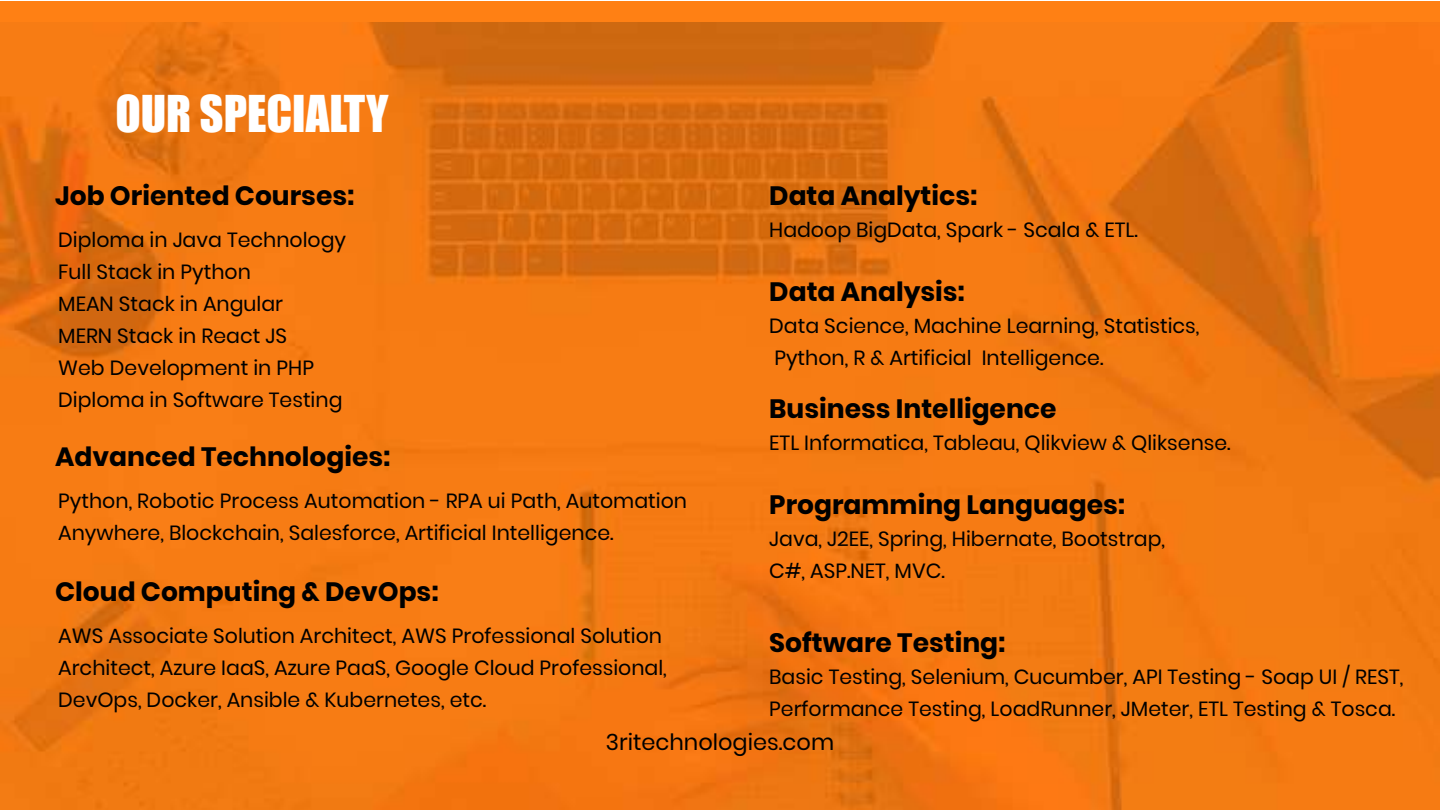
<style>
.page{position:relative;width:1440px;height:810px;background:#fff}
.page>*{position:absolute;margin:0;border:0;box-sizing:border-box;transform-origin:0 0}
.t1{font:46.6px "Impact";color:#fff}
.t2{font:700 26.5px "Poppins";color:#000}
.t3{font:22.5px "Poppins";color:#000}
.t4{font:20.5px/32px "Poppins";color:#000}
</style>
<div class="page">
<div style="left:0;top:1px;width:1440px;height:5px;background:#ff8014"></div>
<img style="left:0;top:22px;width:1440px;height:788px">
<div style="left:0;top:2px;width:1440px;height:20px;background:#ff8014"></div>
<h1 class="t1" style="left:115px;top:77px;width:275px">OUR SPECIALTY</h1>
<p class="t2" style="left:55px;top:180px;width:301px">Job Oriented Courses:</p>
<p class="t2" style="left:769px;top:180px;width:210px">Data Analytics:</p>
<p class="t4" style="left:769px;top:213px;width:370px">Hadoop BigData, Spark - Scala &amp; ETL.</p>
<p class="t2" style="left:769px;top:276px;width:197px">Data Analysis:</p>
<p class="t4" style="left:769px;top:310px;width:432px">Data Science, Machine Learning, Statistics,<br>Python, R &amp; Artificial Intelligence.</p>
<p class="t2" style="left:769px;top:393px;width:289px">Business Intelligence</p>
<p class="t4" style="left:769px;top:427px;width:463px">ETL Informatica, Tableau, Qlikview &amp; Qliksense.</p>
<p class="t2" style="left:769px;top:489px;width:357px">Programming Languages:</p>
<p class="t4" style="left:769px;top:523px;width:397px">Java, J2EE, Spring, Hibernate, Bootstrap,<br>C#, ASP.NET, MVC.</p>
<p class="t4" style="left:58px;top:223px;width:290px">Diploma in Java Technology<br>Full Stack in Python<br>MEAN Stack in Angular<br>MERN Stack in React JS<br>Web Development in PHP<br>Diploma in Software Testing</p>
<p class="t2" style="left:55px;top:441px;width:337px">Advanced Technologies:</p>
<p class="t4" style="left:58px;top:485px;width:630px">Python, Robotic Process Automation - RPA ui Path, Automation<br>Anywhere, Blockchain, Salesforce, Artificial Intelligence.</p>
<p class="t2" style="left:55px;top:576px;width:385px">Cloud Computing &amp; DevOps:</p>
<p class="t4" style="left:58px;top:620px;width:610px">AWS Associate Solution Architect, AWS Professional Solution<br>Architect, Azure IaaS, Azure PaaS, Google Cloud Professional,<br>DevOps, Docker, Ansible &amp; Kubernetes, etc.</p>
<p class="t2" style="left:769px;top:627px;width:238px">Software Testing:</p>
<p class="t4" style="left:769px;top:661px;width:636px">Basic Testing, Selenium, Cucumber, API Testing - Soap UI / REST,<br>Performance Testing, LoadRunner, JMeter, ETL Testing &amp; Tosca.</p>
<p class="t3" style="left:606px;top:729px;width:230px">3ritechnologies.com</p>
</div>
